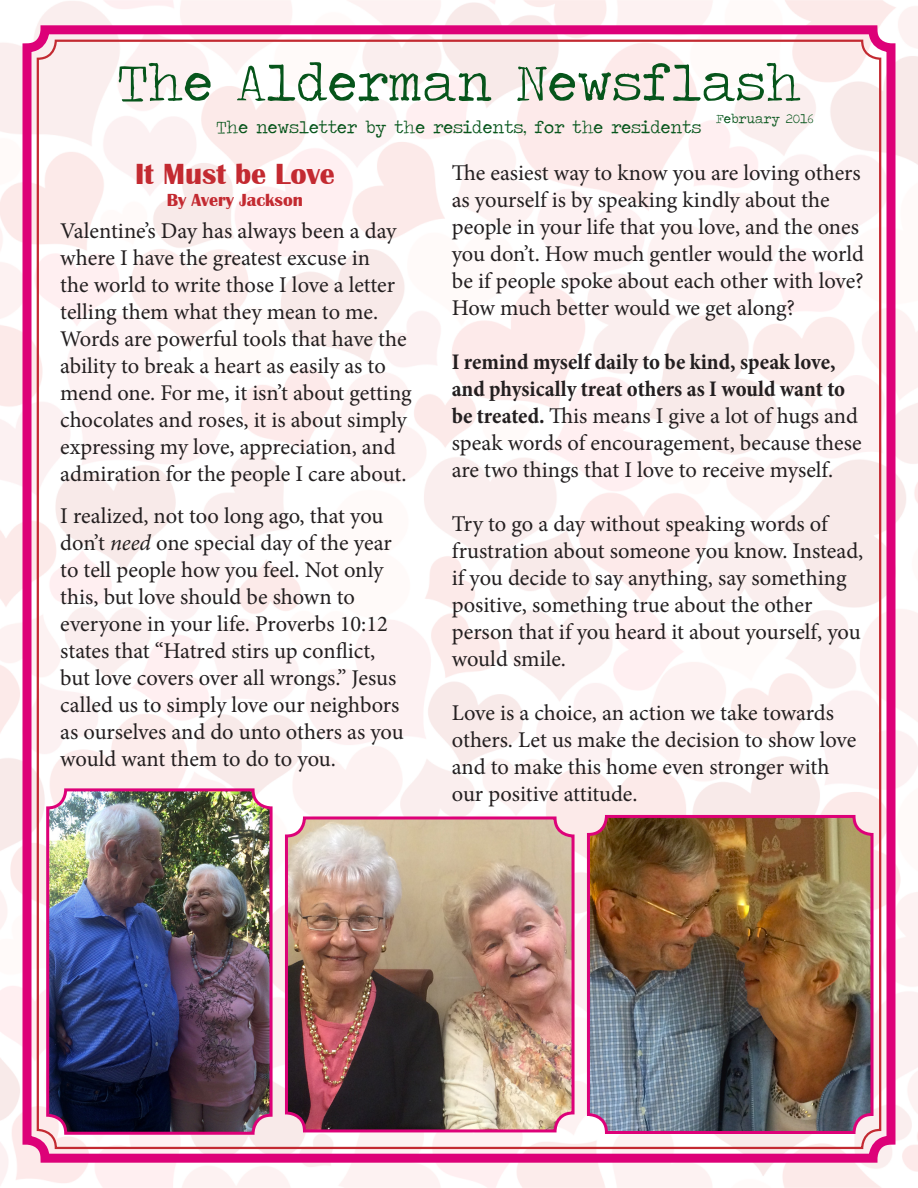
<style>
.page{position:relative;width:918px;height:1188px;background:#fff}
.page>*{position:absolute;margin:0;border:0;box-sizing:border-box;transform-origin:0 0}
.t1{font:54px "Traveling Typewriter";color:#06551b}
.t2{font:700 30px "Britannic";color:#c32a31}
.t3{font:22.5px/27px "Minion Pro";letter-spacing:-.005em;color:#231f20}
.t4{font:18px "Traveling Typewriter";color:#06551b}
.t5{font:700 18px "Britannic";color:#c32a31}
.t6{font:13.5px "Traveling Typewriter";color:#06551b}
.s1{font-style:italic}
.s2{font-weight:700;font-stretch:condensed}
</style>
<div class="page">
<img style="left:0;top:0;width:918px;height:1188px">
<div style="left:22px;top:25px;width:874px;height:1138px;border:9px solid #dd0178;border-radius:18px"></div>
<img style="left:588px;top:816px;width:284px;height:316px">
<div style="left:587px;top:815px;width:287px;height:319px;border:3px solid #dd0178;border-radius:18px"></div>
<img style="left:48px;top:790px;width:223px;height:343px">
<div style="left:46px;top:788px;width:227px;height:347px;border:3px solid #dd0178;border-radius:18px"></div>
<img style="left:286px;top:818px;width:287px;height:313px">
<div style="left:285px;top:816px;width:290px;height:316px;border:3px solid #dd0178;border-radius:18px"></div>
<p class="t1" style="left:117px;top:47px;width:686px">The Alderman Newsflash</p>
<p class="t4" style="left:216px;top:116px;width:487px">The newsletter by the residents, for the residents</p>
<p class="t6" style="left:716px;top:109px;width:99px">February 2016</p>
<p class="t2" style="left:135px;top:157px;width:201px">It Must be Love</p>
<p class="t5" style="left:167px;top:190px;width:138px">By Avery Jackson</p>
<p class="t3" style="left:60px;top:218px;width:353px">Valentine’s Day has always been a day where I have the greatest excuse in<br>the world to write those I love a letter telling them what they mean to me.<br>Words are powerful tools that have the ability to break a heart as easily as to mend one. For me, it isn’t about getting chocolates and roses, it is about simply expressing my love, appreciation, and admiration for the people I care about.</p>
<p class="t3" style="left:60px;top:503px;width:345px">I realized, not too long ago, that you don’t <span class="s1">need</span> one special day of the year to tell people how you feel. Not only this, but love should be shown to everyone in your life. Proverbs 10:12 states that “Hatred stirs up conflict, but love covers over all wrongs.” Jesus called us to simply love our neighbors as ourselves and do unto others as you would want them to do to you.</p>
<p class="t3" style="left:452px;top:160px;width:414px">The easiest way to know you are loving others as yourself is by speaking kindly about the people in your life that you love, and the ones you don’t. How much gentler would the world be if people spoke about each other with love?<br>How much better would we get along?</p>
<p class="t3" style="left:452px;top:349px;width:411px"><span class="s2">I remind myself daily to be kind, speak love, and physically treat others as I would want to be treated.</span> This means I give a lot of hugs and speak words of encouragement, because these are two things that I love to receive myself.</p>
<p class="t3" style="left:452px;top:511px;width:413px">Try to go a day without speaking words of frustration about someone you know. Instead, if you decide to say anything, say something positive, something true about the other person that if you heard it about yourself, you would smile.</p>
<p class="t3" style="left:452px;top:700px;width:406px">Love is a choice, an action we take towards others. Let us make the decision to show love and to make this home even stronger with our positive attitude.</p>
</div>
